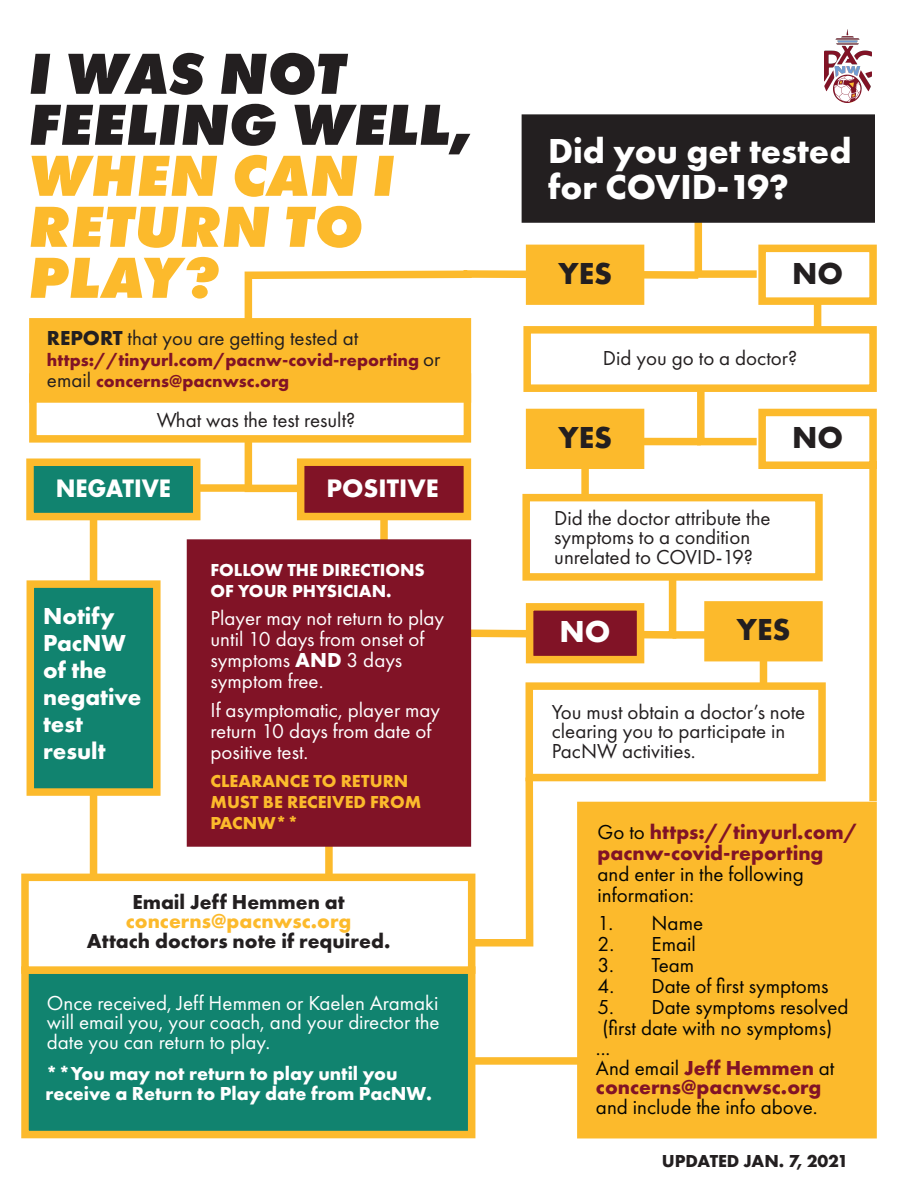
<style>
.page{position:relative;width:918px;height:1188px;background:#fff}
.page>*{position:absolute;margin:0;border:0;box-sizing:border-box;transform-origin:0 0}
.t1{font:italic 800 60px/51px "Futura PT";color:#fcba2c}
.t2{font:italic 800 60px/51px "Futura PT";color:#231f20}
.t3{font:700 36px/36px "Futura PT";color:#fff}
.t4{font:700 31.5px "Futura PT";color:#231f20}
.t5{font:700 31.5px "Futura PT";color:#fff}
.t6{font:700 26.25px "Futura PT";color:#fff;scale:.94 1}
.t7{font:700 26.25px "Futura PT";color:#fff}
.t8{font:700 24px/27px "Futura PT";color:#fff}
.t9{font:21px/21px "Futura PT";color:#fff}
.t10{font:21px/19.5px "Futura PT";color:#231f20}
.t11{font:21px/21px "Futura PT";color:#040503}
.t12{font:700 21px/21px "Futura PT";color:#811326}
.t13{font:700 21px "Futura PT";color:#231f20}
.t14{font:700 21px "Futura PT";color:#fcba2c}
.t15{font:700 19.5px/19.5px "Futura PT";color:#fff}
.t16{font:700 18px/21px "Futura PT";color:#811326}
.t17{font:700 18px/21px "Futura PT";color:#fcba2c}
.t18{font:700 18px/21px "Futura PT";color:#fff}
.t19{font:700 18px "Futura PT";color:#231f20}
.s1{font-weight:700}
.s2{font-weight:400;font-size:21px;color:#231f20}
.s3{font-weight:400;color:#040503}
.s4{font-weight:700;color:#811326}
</style>
<div class="page">
<div style="left:90px;top:479px;width:7px;height:440px;background:#fcba2c"></div>
<div style="left:869px;top:461px;width:8px;height:340px;background:#fcba2c"></div>
<svg style="left:471px;top:568px;width:300px;height:126px"></svg>
<svg style="left:694px;top:223px;width:70px;height:55px"></svg>
<svg style="left:244px;top:267px;width:462px;height:229px"></svg>
<div style="left:191px;top:484px;width:57px;height:8px;background:#fcba2c"></div>
<div style="left:29px;top:373px;width:442px;height:70px;background:#fff;border:8px solid #fcba2c"></div>
<div style="left:325px;top:662px;width:8px;height:234px;background:#fcba2c"></div>
<div style="left:380px;top:490px;width:8px;height:235px;background:#fcba2c"></div>
<div style="left:26px;top:458px;width:174px;height:62px;background:#11836f;border:8px solid #fcba2c"></div>
<div style="left:27px;top:580px;width:134px;height:216px;background:#11836f;border:8px solid #fcba2c"></div>
<div style="left:526px;top:245px;width:118px;height:60px;background:#fcba2c"></div>
<div style="left:522px;top:114px;width:353px;height:109px;background:#231f20"></div>
<div style="left:523px;top:326px;width:354px;height:66px;background:#fff;border:8px solid #fcba2c"></div>
<div style="left:577px;top:802px;width:300px;height:336px;background:#fcba2c"></div>
<div style="left:758px;top:245px;width:119px;height:60px;background:#fff;border:8px solid #fcba2c"></div>
<div style="left:704px;top:601px;width:119px;height:60px;background:#fcba2c"></div>
<div style="left:526px;top:603px;width:118px;height:60px;background:#811326;border:8px solid #fcba2c"></div>
<div style="left:526px;top:409px;width:118px;height:60px;background:#fcba2c"></div>
<div style="left:758px;top:409px;width:119px;height:60px;background:#fff;border:8px solid #fcba2c"></div>
<div style="left:21px;top:966px;width:454px;height:172px;background:#11836f;border:8px solid #fcba2c"></div>
<div style="left:21px;top:874px;width:454px;height:100px;background:#fff;border:8px solid #fcba2c"></div>
<div style="left:187px;top:539px;width:284px;height:308px;background:#811326"></div>
<div style="left:297px;top:458px;width:174px;height:62px;background:#811326;border:8px solid #fcba2c"></div>
<img style="left:825px;top:29px;width:47px;height:74px">
<div style="left:522px;top:494px;width:301px;height:87px;background:#fff;border:8px solid #fcba2c"></div>
<div style="left:526px;top:682px;width:300px;height:99px;background:#fff;border:8px solid #fcba2c"></div>
<div style="left:473px;top:1057px;width:109px;height:8px;background:#fcba2c"></div>
<svg style="left:693px;top:383px;width:71px;height:66px"></svg>
<div style="left:641px;top:438px;width:60px;height:7px;background:#fcba2c"></div>
<div style="left:814px;top:301px;width:7px;height:26px;background:#fcba2c"></div>
<div style="left:581px;top:461px;width:8px;height:37px;background:#fcba2c"></div>
<svg style="left:464px;top:770px;width:73px;height:180px"></svg>
<div style="left:29px;top:318px;width:442px;height:85px;background:#fcba2c;border:8px solid #fcba2c"></div>
<h1 class="t2" style="left:28px;top:47px;width:446px">I WAS NOT<br>FEELING WELL,</h1>
<h1 class="t1" style="left:28px;top:149px;width:368px">WHEN CAN I<br>RETURN TO<br>PLAY?</h1>
<p class="t10" style="left:47px;top:328px;width:313px"><span class="s1">REPORT</span> that you are getting tested at</p>
<p class="t16" style="left:47px;top:349px;width:395px">https://tinyurl.com/pacnw-covid-reporting <span class="s2">or email</span> concerns@pacnwsc.org</p>
<p class="t10" style="left:157px;top:410px;width:200px">What was the test result?</p>
<p class="t6" style="left:56px;top:471px;width:124px">NEGATIVE</p>
<p class="t8" style="left:43px;top:602px;width:100px">Notify<br>PacNW of the negative test result</p>
<p class="t7" style="left:326px;top:471px;width:114px">POSITIVE</p>
<p class="t18" style="left:211px;top:559px;width:216px">FOLLOW THE DIRECTIONS<br>OF YOUR PHYSICIAN.</p>
<p class="t9" style="left:211px;top:608px;width:235px">Player may not return to play until 10 days from onset of symptoms <span class="s1">AND</span> 3 days symptom free.</p>
<p class="t9" style="left:211px;top:699px;width:231px">If asymptomatic, player may return 10 days from date of positive test.</p>
<p class="t17" style="left:211px;top:770px;width:212px">CLEARANCE TO RETURN<br>MUST BE RECEIVED FROM<br>PACNW**</p>
<p class="t13" style="left:132px;top:888px;width:214px">Email Jeff Hemmen at</p>
<p class="t14" style="left:126px;top:908px;width:227px">concerns@pacnwsc.org</p>
<p class="t13" style="left:87px;top:927px;width:305px">Attach doctors note if required.</p>
<p class="t9" style="left:47px;top:993px;width:394px;line-height:19.5px;text-align:justify">Once received, Jeff Hemmen or Kaelen Aramaki will email you, your coach, and your director the date you can return to play.</p>
<p class="t15" style="left:45px;top:1063px;width:388px">**You may not return to play until you receive a Return to Play date from PacNW.</p>
<h2 class="t3" style="left:548px;top:132px;width:305px">Did you get tested for COVID-19?</h2>
<h3 class="t4" style="left:559px;top:253px;width:55px">YES</h3>
<h3 class="t4" style="left:792px;top:253px;width:53px">NO</h3>
<p class="t10" style="left:603px;top:348px;width:196px">Did you go to a doctor?</p>
<h3 class="t4" style="left:559px;top:417px;width:55px">YES</h3>
<h3 class="t4" style="left:792px;top:417px;width:53px">NO</h3>
<p class="t10" style="left:554px;top:508px;width:218px">Did the doctor attribute the symptoms to a condition unrelated to COVID-19?</p>
<h3 class="t5" style="left:560px;top:611px;width:53px">NO</h3>
<h3 class="t4" style="left:737px;top:609px;width:55px">YES</h3>
<p class="t10" style="left:552px;top:702px;width:255px">You must obtain a doctor’s note clearing you to participate in<br>PacNW activities.</p>
<p class="t12" style="left:598px;top:821px;width:262px"><span class="s3">Go to</span> https://tinyurl.com/ pacnw-covid-reporting</p>
<p class="t11" style="left:598px;top:863px;width:208px">and enter in the following information:</p>
<p class="t11" style="left:598px;top:913px;width:107px">1. Name</p>
<p class="t11" style="left:598px;top:934px;width:100px">2. Email</p>
<p class="t11" style="left:598px;top:955px;width:98px">3. Team</p>
<p class="t11" style="left:598px;top:976px;width:232px">4. Date of first symptoms</p>
<p class="t11" style="left:598px;top:997px;width:253px">5. Date symptoms resolved</p>
<p class="t11" style="left:602px;top:1018px;width:231px">(first date with no symptoms)</p>
<p class="t11" style="left:596px;top:1037px;width:16px">...</p>
<p class="t11" style="left:596px;top:1057px;width:240px">And email <span class="s4">Jeff Hemmen</span> at</p>
<p class="t12" style="left:596px;top:1076px;width:227px">concerns@pacnwsc.org</p>
<p class="t11" style="left:596px;top:1096px;width:223px">and include the info above.</p>
<p class="t19" style="left:662px;top:1150px;width:188px">UPDATED JAN. 7, 2021</p>
</div>
